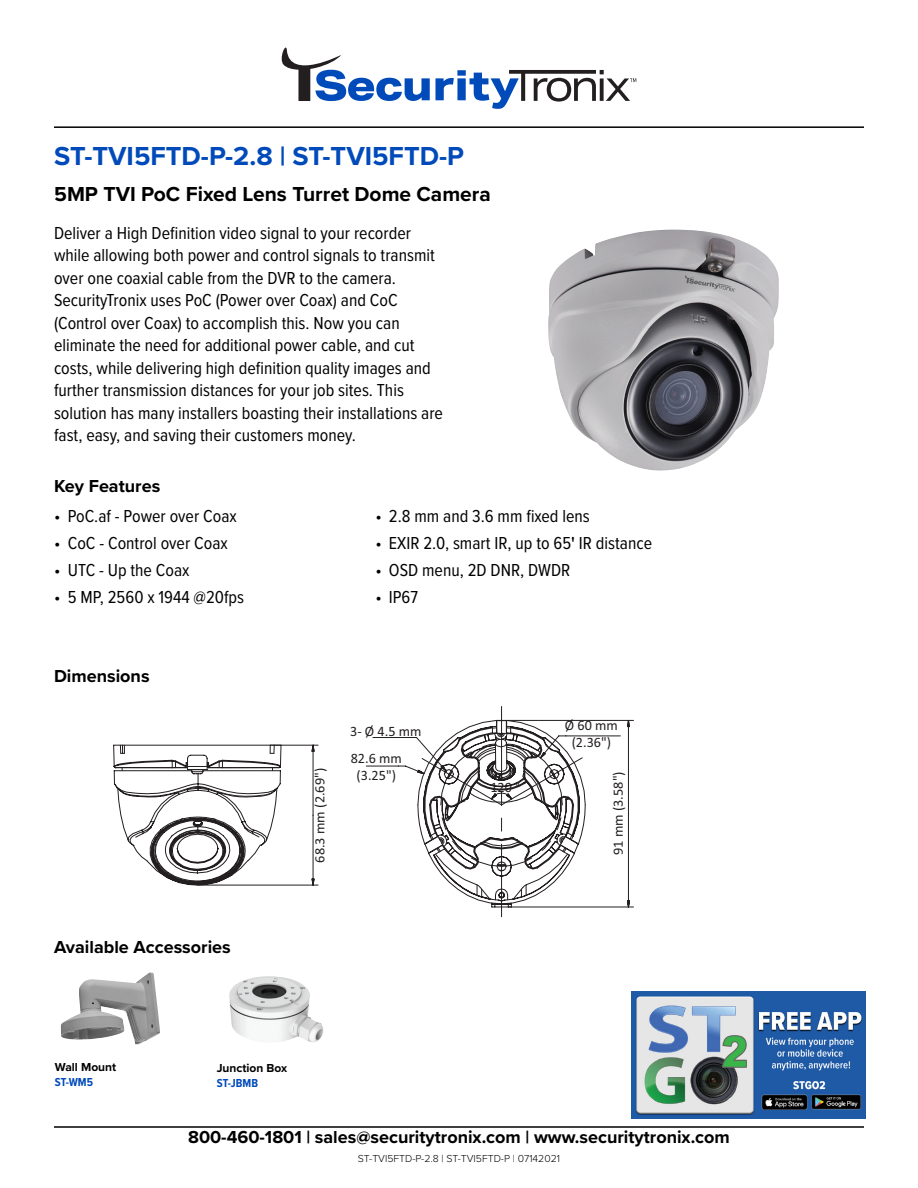
<style>
.page{position:relative;width:918px;height:1188px;background:#fff}
.page>*{position:absolute;margin:0;border:0;box-sizing:border-box;transform-origin:0 0}
.t1{font:700 27px "Proxima Nova";color:#004aba}
.t2{font:700 21px "Proxima Nova";color:#000}
.t3{font:18px/22.5px "Proxima Nova Cond";color:#000}
.t4{font:700 18px "Proxima Nova";color:#000}
.t5{font:14.4px/17.2px "Calibri";color:#231f20;text-align:center}
.t6{font:14.25px "Calibri";color:#231f20}
.t7{font:700 12px "Proxima Nova";color:#000}
.t8{font:700 12px "Proxima Nova Cond";color:#004aba}
.t9{font:300 10.5px "Proxima Nova";color:#000}
.s1{font-weight:600}
</style>
<div class="page">
<svg style="left:282px;top:48px;width:354px;height:61px"></svg>
<hr style="left:54px;top:1126px;width:810px;height:2px;background:#000">
<hr style="left:54px;top:126px;width:810px;height:2px;background:#000">
<img style="left:60px;top:972px;width:100px;height:72px">
<img style="left:631px;top:992px;width:234px;height:127px">
<svg style="left:114px;top:744px;width:16px;height:81px"></svg>
<svg style="left:130px;top:720px;width:504px;height:187px"></svg>
<img style="left:548px;top:230px;width:231px;height:241px">
<img style="left:229px;top:976px;width:95px;height:66px">
<p class="t1" style="left:54px;top:136px;width:411px">ST-TVI5FTD-P-2.8 | ST-TVI5FTD-P</p>
<p class="t2" style="left:54px;top:179px;width:438px">5MP TVI PoC Fixed Lens Turret Dome Camera</p>
<p class="t3" style="left:54px;top:221px;width:390px">Deliver a High Definition video signal to your recorder while allowing both power and control signals to transmit over one coaxial cable from the DVR to the camera.<br>SecurityTronix uses PoC (Power over Coax) and CoC (Control over Coax) to accomplish this. Now you can eliminate the need for additional power cable, and cut costs, while delivering high definition quality images and further transmission distances for your job sites. This solution has many installers boasting their installations are fast, easy, and saving their customers money.</p>
<p class="t4" style="left:54px;top:473px;width:108px">Key Features</p>
<p class="t3" style="left:54px;top:504px;width:184px">• PoC.af - Power over Coax</p>
<p class="t3" style="left:54px;top:531px;width:175px">• CoC - Control over Coax</p>
<p class="t3" style="left:54px;top:558px;width:137px">• UTC - Up the Coax</p>
<p class="t3" style="left:54px;top:585px;width:191px">• 5 MP, 2560 x 1944 @20fps</p>
<p class="t4" style="left:54px;top:663px;width:97px">Dimensions</p>
<p class="t4" style="left:54px;top:934px;width:178px">Available Accessories</p>
<p class="t3" style="left:375px;top:504px;width:216px">• 2.8 mm and 3.6 mm fixed lens</p>
<p class="t3" style="left:375px;top:531px;width:278px">• EXIR 2.0, smart IR, up to 65<span class="s1">'</span> IR distance</p>
<p class="t3" style="left:375px;top:558px;width:196px">• OSD menu, 2D DNR, DWDR</p>
<p class="t3" style="left:375px;top:585px;width:44px">• IP67</p>
<p class="t6" style="left:310px;top:863px;width:96px;rotate:-90deg">68.3 mm (2.69")</p>
<p class="t5" style="left:350px;top:722px;width:73px">3- Ø 4.5 mm</p>
<p class="t5" style="left:565px;top:716px;width:54px">Ø 60 mm (2.36")</p>
<p class="t6" style="left:608px;top:855px;width:85px;rotate:-90deg">91 mm (3.58")</p>
<p class="t5" style="left:351px;top:749px;width:53px">82.6 mm (3.25")</p>
<p class="t5" style="left:490px;top:778px;width:31px">120 °</p>
<p class="t7" style="left:55px;top:1058px;width:63px">Wall Mount</p>
<p class="t8" style="left:55px;top:1073px;width:40px">ST-WM5</p>
<p class="t7" style="left:217px;top:1059px;width:72px">Junction Box</p>
<p class="t8" style="left:217px;top:1074px;width:43px">ST-JBMB</p>
<p class="t4" style="left:188px;top:1124px;width:543px">800-460-1801 | sales@securitytronix.com | www.securitytronix.com</p>
<p class="t9" style="left:358px;top:1151px;width:204px">ST-TVI5FTD-P-2.8 | ST-TVI5FTD-P | 07142021</p>
</div>
